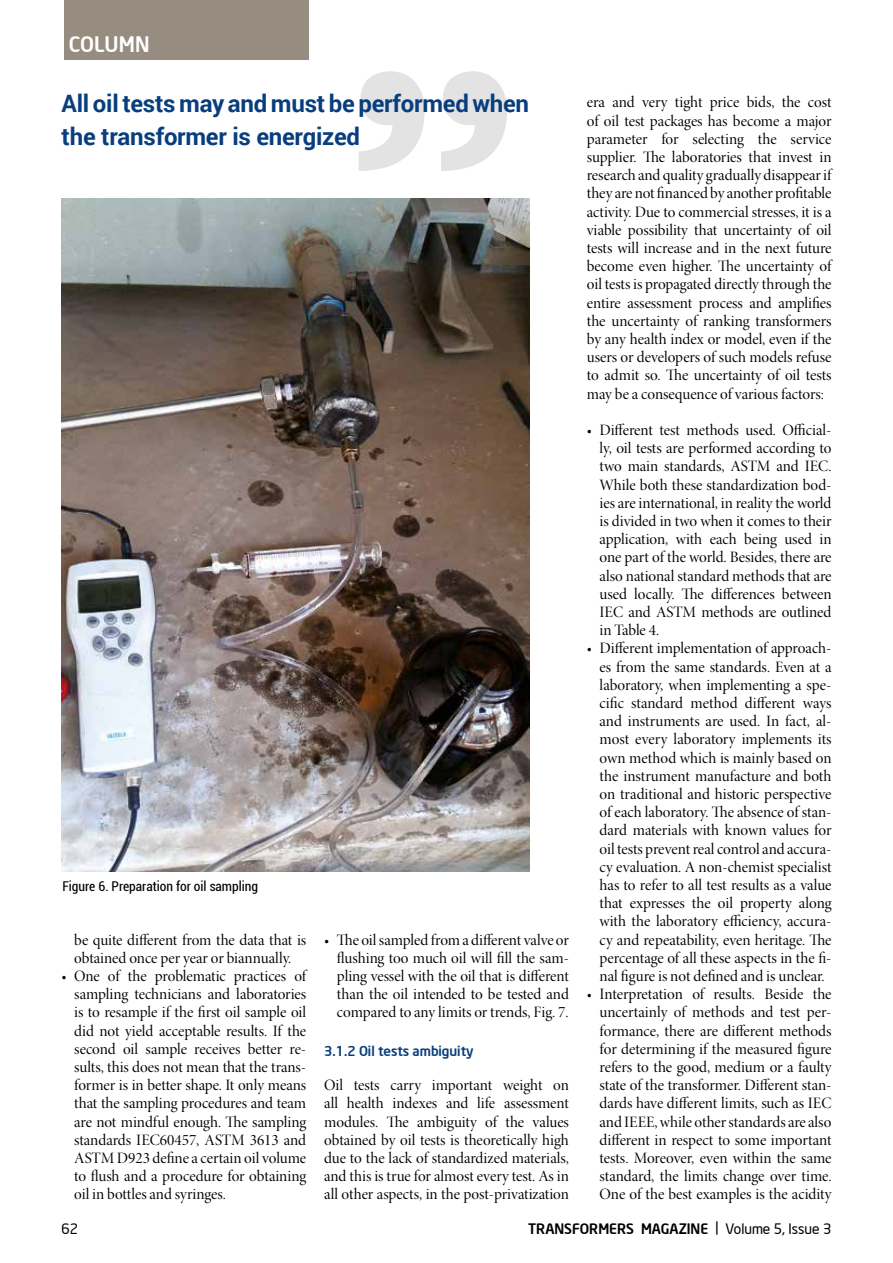
<style>
.page{position:relative;width:893px;height:1263px;background:#fff}
.page>*{position:absolute;margin:0;border:0;box-sizing:border-box;transform-origin:0 0}
.t1{font:700 24px/33px "Roboto";letter-spacing:-.01em;color:#083e7d}
.t2{font:500 21px "Neo Sans Intel";letter-spacing:.01em;color:#fff}
.t3{font:15.9px/18.1px "Minion Pro Disp";color:#000;text-align:justify}
.t4{font:500 14.25px "Neo Sans Intel";color:#000}
.t5{font:14.25px "Neo Sans Intel";color:#000}
.t6{font:condensed 13.5px "Roboto";color:#000}
.t7{font:500 13.5px "Neo Sans Intel";color:#083e7d}
.s1{font-weight:400}
</style>
<div class="page">
<svg style="left:359px;top:71px;width:148px;height:100px"></svg>
<img style="left:62px;top:198px;width:467px;height:674px">
<div style="left:64px;top:0;width:244px;height:60px;background:#968c80"></div>
<h2 class="t2" style="left:69px;top:31px;width:82px">COLUMN</h2>
<h1 class="t1" style="left:62px;top:86px;width:469px">All oil tests may and must be performed when the transformer is energized</h1>
<p class="t6" style="left:62px;top:877px;width:197px">Figure 6. Preparation for oil sampling</p>
<p class="t3" style="left:74px;top:931px;width:234px">be quite different from the data that is obtained once per year or biannually.</p>
<p class="t3" style="left:74px;top:967px;width:234px;text-indent:-13px">• One of the problematic practices of sampling technicians and laboratories is to resample if the first oil sample oil did not yield acceptable results. If the second oil sample receives better re&shy;sults, this does not mean that the trans&shy;former is in better shape. It only means that the sampling procedures and team are not mindful enough. The sampling standards IEC60457, ASTM 3613 and ASTM D923 define a certain oil volume to flush and a procedure for obtaining oil in bottles and syringes.</p>
<p class="t3" style="left:337px;top:931px;width:233px;text-indent:-13px">• The oil sampled from a different valve or flushing too much oil will fill the sam&shy;pling vessel with the oil that is different than the oil intended to be tested and compared to any limits or trends, Fig. 7.</p>
<p class="t7" style="left:324px;top:1042px;width:151px">3.1.2 Oil tests ambiguity</p>
<p class="t3" style="left:324px;top:1076px;width:246px">Oil tests carry important weight on all health indexes and life assessment modules. The ambiguity of the values obtained by oil tests is theoretically high due to the lack of standardized materials, and this is true for almost every test. As in all other aspects, in the post-privatization</p>
<p class="t3" style="left:587px;top:94px;width:246px">era and very tight price bids, the cost of oil test packages has become a major parameter for selecting the service supplier. The laboratories that invest in research and quality gradually disappear if they are not financed by another profitable activity. Due to commercial stresses, it is a viable possibility that uncertainty of oil tests will increase and in the next future become even higher. The uncertainty of oil tests is propagated directly through the entire assessment process and amplifies the uncertainty of ranking transformers by any health index or model, even if the users or developers of such models refuse to admit so. The uncertainty of oil tests may be a consequence of various factors:</p>
<p class="t3" style="left:599px;top:421px;width:234px;text-indent:-13px">• Different test methods used. Official&shy;ly, oil tests are performed according to two main standards, ASTM and IEC.<br>While both these standardization bod&shy;ies are international, in reality the world is divided in two when it comes to their application, with each being used in one part of the world. Besides, there are also national standard methods that are used locally. The differences between IEC and ASTM methods are outlined in Table 4.</p>
<p class="t3" style="left:599px;top:640px;width:234px;text-indent:-13px">• Different implementation of approach&shy;es from the same standards. Even at a laboratory, when implementing a spe&shy;cific standard method different ways and instruments are used. In fact, al&shy;most every laboratory implements its own method which is mainly based on the instrument manufacture and both on traditional and historic perspective of each laboratory. The absence of stan&shy;dard materials with known values for oil tests prevent real control and accura&shy;cy evaluation. A non-chemist specialist has to refer to all test results as a value that expresses the oil property along with the laboratory efficiency, accura&shy;cy and repeatability, even heritage. The percentage of all these aspects in the fi&shy;nal figure is not defined and is unclear.</p>
<p class="t3" style="left:599px;top:985px;width:234px;text-indent:-13px">• Interpretation of results. Beside the uncertainly of methods and test per&shy;formance, there are different methods for determining if the measured figure refers to the good, medium or a faulty state of the transformer. Different stan&shy;dards have different limits, such as IEC and IEEE, while other standards are also different in respect to some important tests. Moreover, even within the same standard, the limits change over time.<br>One of the best examples is the acidity</p>
<p class="t5" style="left:61px;top:1220px;width:18px">62</p>
<p class="t4" style="left:528px;top:1220px;width:305px">TRANSFORMERS MAGAZINE <span class="s1">| Volume 5, Issue 3</span></p>
</div>
